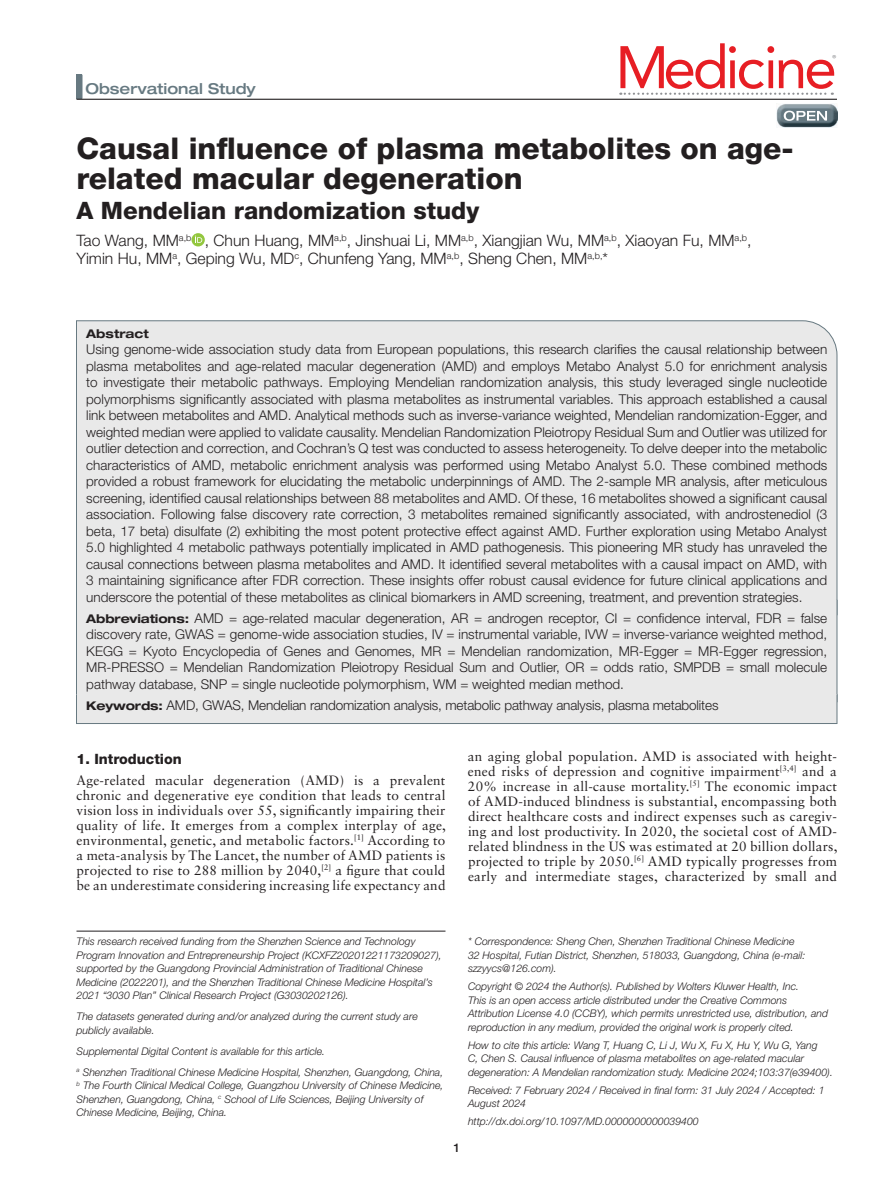
<style>
.page{position:relative;width:891px;height:1188px;background:#fff}
.page>*{position:absolute;margin:0;border:0;box-sizing:border-box;transform-origin:0 0}
.t1{font:59.4px "Avenir";letter-spacing:-.06em;color:#e71e24}
.t2{font:800 30px/30px "Helvetica Neue LT Std";color:#231f20}
.t3{font:800 24px "Helvetica Neue LT Std";color:#231f20}
.t4{font:300 15.75px/18px "Helvetica Neue LT Std";color:#231f20}
.t5{font:500 expanded 15px "Helvetica Neue LT Std";color:#667981}
.t6{font:800 14.25px "Helvetica Neue LT Std";color:#231f20}
.t7{font:300 13.5px/16.5px "Helvetica Neue LT Std";color:#231f20;text-align:justify}
.t8{font:13.5px/15px "Sabon LT Std";letter-spacing:.015em;color:#231f20;text-align:justify}
.t9{font:700 expanded 12px "Helvetica Neue LT Std";color:#231f20}
.t10{font:500 12px "Helvetica Neue LT Std";color:#231f20}
.t11{font:italic 300 10.5px/13.5px "Helvetica Neue LT Std";color:#231f20}
.t12{font:500 10.35px "Akzidenz Grotesk BE";color:#909295}
.s1{font-weight:700;font-stretch:expanded;font-size:12px}
</style>
<div class="page">
<div style="left:76px;top:74px;width:6px;height:25px;background:#677981"></div>
<hr style="left:76px;top:99px;width:761px;height:1px;background:#231f20">
<img style="left:776px;top:104px;width:61px;height:24px">
<svg style="left:784px;top:111px;width:43px;height:10px"></svg>
<svg style="left:620px;top:93px;width:213px;height:2px"></svg>
<div style="left:76px;top:320px;width:762px;height:296px;background:#e9e9e9"></div>
<div style="left:76px;top:600px;width:761px;height:103px;background:#e9e9e9"></div>
<div style="left:76px;top:694px;width:761px;height:30px;background:#e9e9e9"></div>
<div style="left:76px;top:694px;width:761px;height:30px;border:1px solid #677981"></div>
<svg style="left:191px;top:233px;width:14px;height:13px"></svg>
<svg style="left:195px;top:236px;width:7px;height:7px"></svg>
<hr style="left:76px;top:931px;width:370px;height:1px;background:#231f20">
<p class="t5" style="left:86px;top:80px;width:172px">Observational Study</p>
<h1 class="t1" style="left:615px;top:33px;width:223px">Medicine</h1>
<p class="t12" style="left:832px;top:52px;width:6px">®</p>
<h2 class="t2" style="left:76px;top:134px;width:719px">Causal influence of plasma metabolites on age&shy;related macular degeneration</h2>
<h3 class="t3" style="left:76px;top:197px;width:404px">A Mendelian randomization study</h3>
<p class="t4" style="left:76px;top:231px;width:677px">Tao Wang, MM<sup>a,b</sup> , Chun Huang, MM<sup>a,b</sup>, Jinshuai Li, MM<sup>a,b</sup>, Xiangjian Wu, MM<sup>a,b</sup>, Xiaoyan Fu, MM<sup>a,b</sup>,<br>Yimin Hu, MM<sup>a</sup>, Geping Wu, MD<sup>c</sup>, Chunfeng Yang, MM<sup>a,b</sup>, Sheng Chen, MM<sup>a,b,</sup>*</p>
<p class="t9" style="left:86px;top:326px;width:64px">Abstract</p>
<p class="t7" style="left:86px;top:341px;width:743px">Using genome-wide association study data from European populations, this research clarifies the causal relationship between plasma metabolites and age-related macular degeneration (AMD) and employs Metabo Analyst 5.0 for enrichment analysis to investigate their metabolic pathways. Employing Mendelian randomization analysis, this study leveraged single nucleotide polymorphisms significantly associated with plasma metabolites as instrumental variables. This approach established a causal link between metabolites and AMD. Analytical methods such as inverse-variance weighted, Mendelian randomization-Egger, and weighted median were applied to validate causality. Mendelian Randomization Pleiotropy Residual Sum and Outlier was utilized for outlier detection and correction, and Cochran’s Q test was conducted to assess heterogeneity. To delve deeper into the metabolic characteristics of AMD, metabolic enrichment analysis was performed using Metabo Analyst 5.0. These combined methods provided a robust framework for elucidating the metabolic underpinnings of AMD. The 2-sample MR analysis, after meticulous screening, identified causal relationships between 88 metabolites and AMD. Of these, 16 metabolites showed a significant causal association. Following false discovery rate correction, 3 metabolites remained significantly associated, with androstenediol (3 beta, 17 beta) disulfate (2) exhibiting the most potent protective effect against AMD. Further exploration using Metabo Analyst 5.0 highlighted 4 metabolic pathways potentially implicated in AMD pathogenesis. This pioneering MR study has unraveled the causal connections between plasma metabolites and AMD. It identified several metabolites with a causal impact on AMD, with 3 maintaining significance after FDR correction. These insights offer robust causal evidence for future clinical applications and underscore the potential of these metabolites as clinical biomarkers in AMD screening, treatment, and prevention strategies.</p>
<p class="t7" style="left:86px;top:610px;width:743px"><span class="s1">Abbreviations:</span> AMD = age-related macular degeneration, AR = androgen receptor, CI = confidence interval, FDR = false discovery rate, GWAS = genome-wide association studies, IV = instrumental variable, IVW = inverse-variance weighted method, KEGG = Kyoto Encyclopedia of Genes and Genomes, MR = Mendelian randomization, MR-Egger = MR-Egger regression, MR-PRESSO = Mendelian Randomization Pleiotropy Residual Sum and Outlier, OR = odds ratio, SMPDB = small molecule pathway database, SNP = single nucleotide polymorphism, WM = weighted median method.</p>
<p class="t7" style="left:86px;top:697px;width:634px"><span class="s1">Keywords:</span> AMD, GWAS, Mendelian randomization analysis, metabolic pathway analysis, plasma metabolites</p>
<p class="t6" style="left:76px;top:750px;width:107px">1. Introduction</p>
<p class="t8" style="left:76px;top:773px;width:371px">Age-related macular degeneration (AMD) is a prevalent chronic and degenerative eye condition that leads to central vision loss in individuals over 55, significantly impairing their quality of life. It emerges from a complex interplay of age, environmental, genetic, and metabolic factors.<sup>[1]</sup> According to a meta-analysis by The Lancet, the number of AMD patients is projected to rise to 288 million by 2040,<sup>[2]</sup> a figure that could be an underestimate considering increasing life expectancy and</p>
<p class="t8" style="left:468px;top:749px;width:371px">an aging global population. AMD is associated with height&shy;ened risks of depression and cognitive impairment<sup>[3,4]</sup> and a 20% increase in all-cause mortality.<sup>[5]</sup> The economic impact of AMD-induced blindness is substantial, encompassing both direct healthcare costs and indirect expenses such as caregiv&shy;ing and lost productivity. In 2020, the societal cost of AMD&shy;related blindness in the US was estimated at 20 billion dollars, projected to triple by 2050.<sup>[6]</sup> AMD typically progresses from early and intermediate stages, characterized by small and</p>
<p class="t11" style="left:76px;top:934px;width:367px">This research received funding from the Shenzhen Science and Technology Program Innovation and Entrepreneurship Project (KCXFZ20201221173209027), supported by the Guangdong Provincial Administration of Traditional Chinese Medicine (2022201), and the Shenzhen Traditional Chinese Medicine Hospital’s 2021 “3030 Plan” Clinical Research Project (G3030202126).</p>
<p class="t11" style="left:76px;top:1009px;width:343px">The datasets generated during and/or analyzed during the current study are publicly available.</p>
<p class="t11" style="left:76px;top:1040px;width:368px;line-height:21px">Supplemental Digital Content is available for this article.<br><sup>a</sup> Shenzhen Traditional Chinese Medicine Hospital, Shenzhen, Guangdong, China,</p>
<p class="t11" style="left:76px;top:1078px;width:368px"><sup>b</sup> The Fourth Clinical Medical College, Guangzhou University of Chinese Medicine,<br>Shenzhen, Guangdong, China, <sup>c</sup> School of Life Sciences, Beijing University of<br>Chinese Medicine, Beijing, China.</p>
<p class="t10" style="left:453px;top:1140px;width:8px">1</p>
<p class="t11" style="left:468px;top:934px;width:339px">* Correspondence: Sheng Chen, Shenzhen Traditional Chinese Medicine<br>32 Hospital, Futian District, Shenzhen, 518033, Guangdong, China (e-mail: szzyycs@126.com).</p>
<p class="t11" style="left:468px;top:979px;width:362px">Copyright © 2024 the Author(s). Published by Wolters Kluwer Health, Inc.<br>This is an open access article distributed under the Creative Commons Attribution License 4.0 (CCBY), which permits unrestricted use, distribution, and reproduction in any medium, provided the original work is properly cited.</p>
<p class="t11" style="left:468px;top:1038px;width:366px">How to cite this article: Wang T, Huang C, Li J, Wu X, Fu X, Hu Y, Wu G, Yang<br>C, Chen S. Causal influence of plasma metabolites on age-related macular degeneration: A Mendelian randomization study. Medicine 2024;103:37(e39400).</p>
<p class="t11" style="left:468px;top:1083px;width:358px">Received: 7 February 2024 / Received in final form: 31 July 2024 / Accepted: 1<br>August 2024</p>
<p class="t11" style="left:468px;top:1114px;width:232px">http://dx.doi.org/10.1097/MD.0000000000039400</p>
</div>
